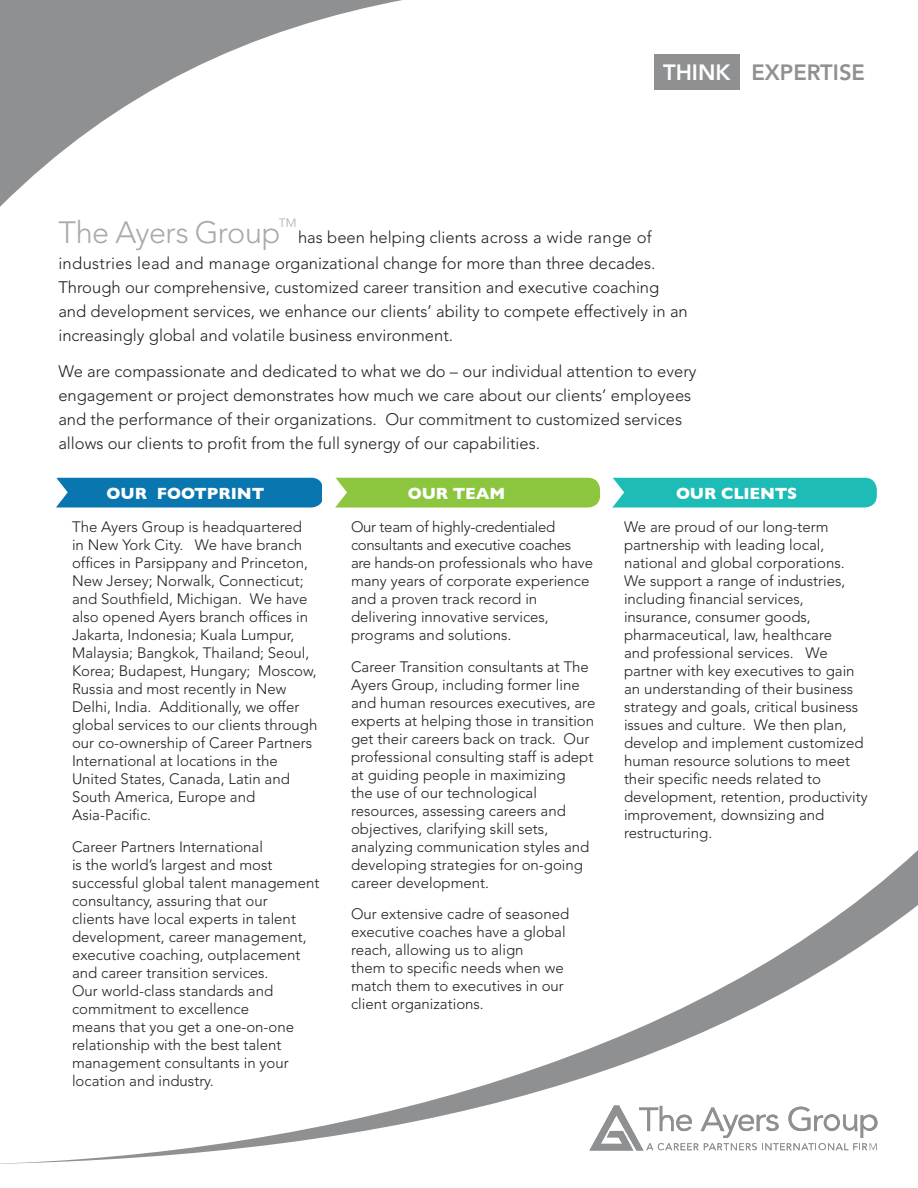
<style>
.page{position:relative;width:918px;height:1188px;background:#fff}
.page>*{position:absolute;margin:0;border:0;box-sizing:border-box;transform-origin:0 0}
.Body{font:300 30.6px "Avenir";letter-spacing:-.015em;color:#aaaaab}
.t1{font:800 22.05px "Avenir";color:#8e9091}
.Body-2{font:300 16.65px/24px "Avenir";color:#231f20}
.Body-3{font:700 16.5px "Gill Sans";color:#fff}
.Body-4{font:300 15px/18px "Avenir";color:#231f20}
.Body-5{font:300 12px "Avenir";color:#aaaaab}
.s1{color:#fff}
</style>
<div class="page">
<svg style="left:854px;top:850px;width:64px;height:54px"></svg>
<svg style="left:0;top:904px;width:918px;height:260px"></svg>
<div style="left:654px;top:54px;width:86px;height:36px;background:#8e9091"></div>
<svg style="left:589px;top:1104px;width:289px;height:47px"></svg>
<svg style="left:0;top:0;width:402px;height:207px"></svg>
<div style="left:47px;top:478px;width:276px;height:30px;background:#0a76b0;border-radius:12px"></div>
<div style="left:323px;top:478px;width:277px;height:30px;background:#8bc63e;border-radius:12px"></div>
<div style="left:600px;top:478px;width:277px;height:30px;background:#1dbcb6;border-radius:12px"></div>
<svg style="left:54px;top:477px;width:14px;height:31px"></svg>
<div style="left:43px;top:477px;width:11px;height:30px;background:#fff"></div>
<svg style="left:332px;top:477px;width:15px;height:31px"></svg>
<div style="left:322px;top:477px;width:11px;height:30px;background:#fff"></div>
<svg style="left:609px;top:477px;width:15px;height:31px"></svg>
<div style="left:600px;top:477px;width:10px;height:30px;background:#fff"></div>
<h2 class="t1" style="left:663px;top:60px;width:204px"><span class="s1">THINK</span> EXPERTISE</h2>
<p class="Body" style="left:58px;top:215px;width:224px">The Ayers Group</p>
<p class="Body-5" style="left:279px;top:216px;width:19px">TM</p>
<p class="Body-2" style="left:58px;top:224px;width:599px;line-height:26.2px;text-align:right">has been helping clients across a wide range of<br>industries lead and manage organizational change for more than three decades.</p>
<p class="Body-2" style="left:58px;top:275px;width:631px">Through our comprehensive, customized career transition and executive coaching and development services, we enhance our clients’ ability to compete effectively in an increasingly global and volatile business environment.</p>
<p class="Body-2" style="left:58px;top:359px;width:640px">We are compassionate and dedicated to what we do – our individual attention to every engagement or project demonstrates how much we care about our clients’ employees and the performance of their organizations. Our commitment to customized services allows our clients to profit from the full synergy of our capabilities.</p>
<p class="Body-3" style="left:106px;top:484px;width:160px">OUR FOOTPRINT</p>
<p class="Body-4" style="left:72px;top:518px;width:247px">The Ayers Group is headquartered in New York City. We have branch offices in Parsippany and Princeton, New Jersey; Norwalk, Connecticut; and Southfield, Michigan. We have also opened Ayers branch offices in Jakarta, Indonesia; Kuala Lumpur, Malaysia; Bangkok, Thailand; Seoul, Korea; Budapest, Hungary; Moscow, Russia and most recently in New Delhi, India. Additionally, we offer global services to our clients through our co-ownership of Career Partners International at locations in the United States, Canada, Latin and South America, Europe and Asia-Pacific.</p>
<p class="Body-4" style="left:72px;top:838px;width:249px">Career Partners International<br>is the world’s largest and most successful global talent management consultancy, assuring that our<br>clients have local experts in talent development, career management, executive coaching, outplacement and career transition services.<br>Our world-class standards and commitment to excellence<br>means that you get a one-on-one relationship with the best talent management consultants in your location and industry.</p>
<p class="Body-3" style="left:408px;top:484px;width:99px">OUR TEAM</p>
<p class="Body-4" style="left:351px;top:518px;width:244px">Our team of highly-credentialed consultants and executive coaches are hands-on professionals who have many years of corporate experience and a proven track record in delivering innovative services, programs and solutions.</p>
<p class="Body-4" style="left:351px;top:658px;width:246px">Career Transition consultants at The Ayers Group, including former line and human resources executives, are experts at helping those in transition get their careers back on track. Our professional consulting staff is adept at guiding people in maximizing<br>the use of our technological resources, assessing careers and objectives, clarifying skill sets, analyzing communication styles and developing strategies for on-going career development.</p>
<p class="Body-4" style="left:351px;top:905px;width:220px">Our extensive cadre of seasoned executive coaches have a global reach, allowing us to align<br>them to specific needs when we match them to executives in our client organizations.</p>
<p class="Body-3" style="left:676px;top:484px;width:123px">OUR CLIENTS</p>
<p class="Body-4" style="left:624px;top:518px;width:245px">We are proud of our long-term partnership with leading local, national and global corporations.<br>We support a range of industries, including financial services, insurance, consumer goods, pharmaceutical, law, healthcare<br>and professional services. We partner with key executives to gain an understanding of their business strategy and goals, critical business issues and culture. We then plan, develop and implement customized human resource solutions to meet their specific needs related to development, retention, productivity improvement, downsizing and restructuring.</p>
</div>
